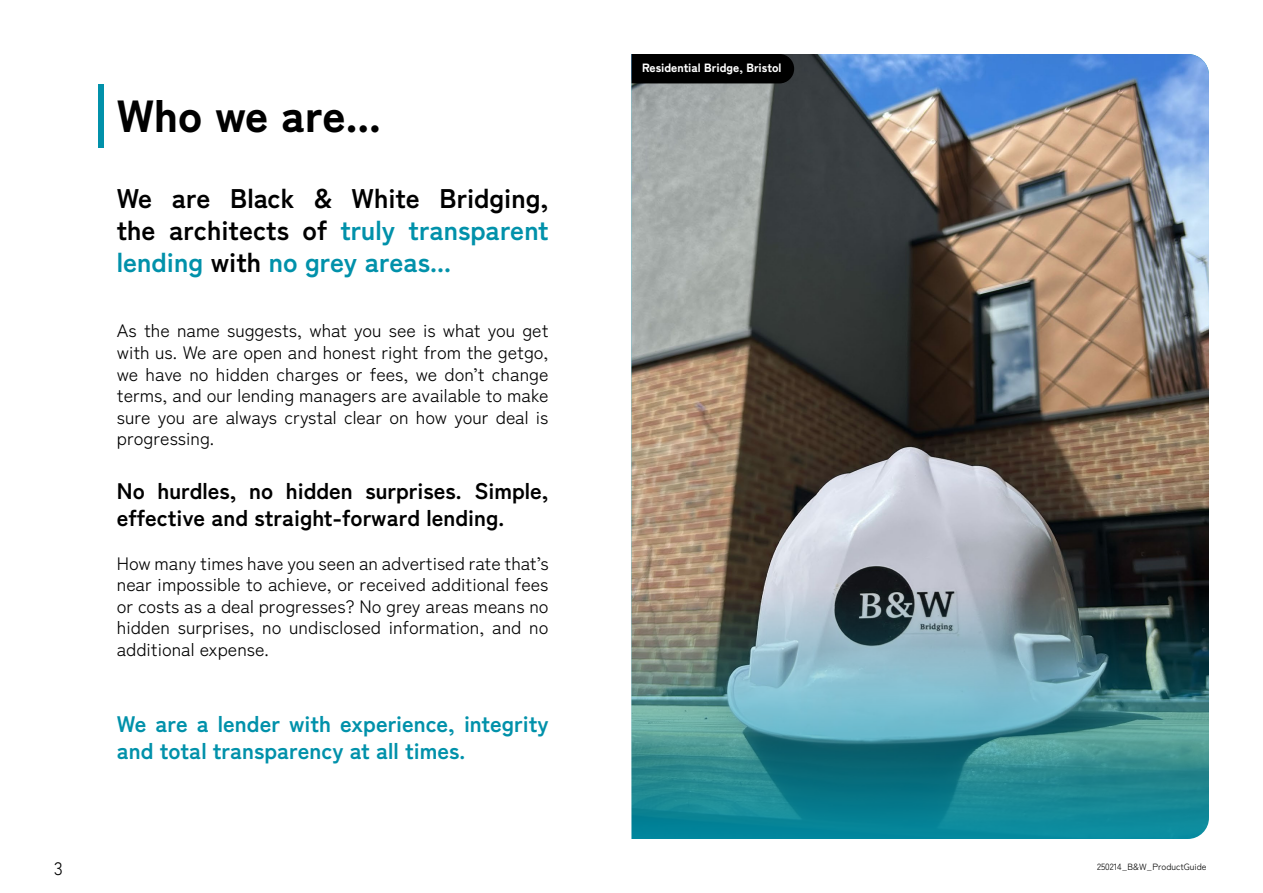
<style>
.page{position:relative;width:1263px;height:893px;background:#fff}
.page>*{position:absolute;margin:0;border:0;box-sizing:border-box;transform-origin:0 0}
.t1{font:900 45px "Zen Kaku Gothic New";color:#000}
.t2{font:700 27px/32.4px "Zen Kaku Gothic New";color:#000;text-align:justify}
.t3{font:700 22.5px/27px "Zen Kaku Gothic New";color:#000}
.t4{font:700 22.5px/27px "Zen Kaku Gothic New";color:#0191aa}
.t5{font:18px/21.6px "Zen Kaku Gothic New";color:#000;text-align:justify}
.t6{font:900 12px "Zen Kaku Gothic New";color:#fff}
.t7{font:9px "Zen Kaku Gothic New";color:#000101}
.s1{color:#0191aa}
</style>
<div class="page">
<div style="left:98px;top:84px;width:5px;height:64px;background:#0191aa"></div>
<img style="left:631px;top:54px;width:578px;height:785px">
<div style="left:631px;top:54px;width:164px;height:30px;background:#000"></div>
<p class="t5" style="left:54px;top:858px;width:10px">3</p>
<h1 class="t1" style="left:117px;top:87px;width:266px">Who we are...</h1>
<h2 class="t2" style="left:117px;top:181px;width:433px">We are Black &amp; White Bridging, the architects of <span class="s1">truly transparent lending</span> with <span class="s1">no grey areas...</span></h2>
<p class="t5" style="left:117px;top:320px;width:433px">As the name suggests, what you see is what you get with us. We are open and honest right from the getgo, we have no hidden charges or fees, we don’t change terms, and our lending managers are available to make sure you are always crystal clear on how your deal is progressing.</p>
<p class="t3" style="left:117px;top:477px;width:433px">No hurdles, no hidden surprises. Simple, effective and straight-forward lending.</p>
<p class="t5" style="left:117px;top:552px;width:433px">How many times have you seen an advertised rate that’s near impossible to achieve, or received additional fees or costs as a deal progresses? No grey areas means no hidden surprises, no undisclosed information, and no additional expense.</p>
<p class="t4" style="left:117px;top:709px;width:433px">We are a lender with experience, integrity and total transparency at all times.</p>
<p class="t6" style="left:642px;top:60px;width:141px">Residential Bridge, Bristol</p>
<p class="t7" style="left:1097px;top:861px;width:111px">250214_B&amp;W_ProductGuide</p>
</div>
